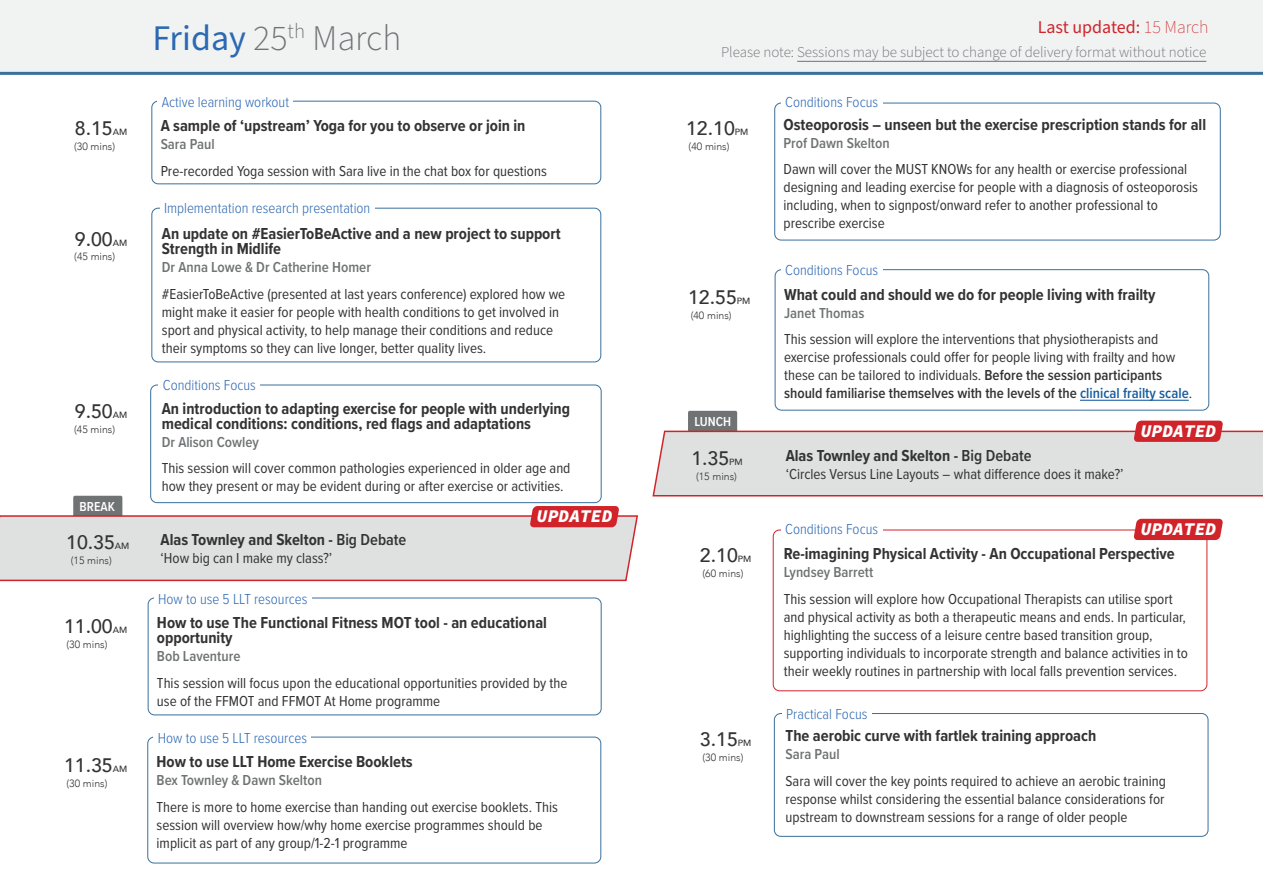
<style>
.page{position:relative;width:1263px;height:893px;background:#fff}
.page>*{position:absolute;margin:0;border:0;box-sizing:border-box;transform-origin:0 0}
.Session_Title{font:300 36px "Source Sans Pro";color:#6f7374}
.t1{font:500 19.5px "Avenir";color:#333}
.t2{font:italic 18px "Source Code Variable";color:#fff}
.Session_Title-2{font:18px "Source Sans Pro";color:#d1232a}
.t3{font:700 16.5px/15px "Proxima Nova Cond";color:#333}
.Session_Title-3{font:15px/18px "Proxima Nova Cond";color:#333}
.Session_Title-4{font:300 15px "Proxima Nova Cond";color:#2c68b3}
.Session_Title-5{font:600 15px "Proxima Nova Cond";color:#6f7374}
.Session_Title-6{font:300 15px "Source Sans Pro";color:#6f7374}
.t4{font:600 13.5px "Proxima Nova Cond";color:#fff}
.t5{font:300 10.5px "Avenir";color:#333}
.s1{font-size:9px}
.s2{font-weight:400;color:#2c68b3}
.s3{font-weight:200}
.s4{font-weight:600}
.s5{font-weight:600;color:#175d9e}
</style>
<div class="page">
<div style="left:0;top:0;width:1263px;height:74px;background:#f0f3f2"></div>
<div style="left:73px;top:496px;width:49px;height:24px;background:#6f7374;border-radius:2px"></div>
<div style="left:688px;top:411px;width:49px;height:24px;background:#6f7374;border-radius:2px"></div>
<div style="left:152px;top:101px;width:449px;height:83px;border:1px solid #38709c;border-radius:6px"></div>
<div style="left:158px;top:95px;width:135px;height:15px;background:#fff"></div>
<div style="left:152px;top:208px;width:449px;height:154px;border:1px solid #38709c;border-radius:6px"></div>
<div style="left:160px;top:201px;width:215px;height:14px;background:#fff"></div>
<div style="left:150px;top:385px;width:451px;height:118px;border:1px solid #38709c;border-radius:6px"></div>
<div style="left:159px;top:378px;width:101px;height:12px;background:#fff"></div>
<div style="left:148px;top:598px;width:453px;height:117px;border:1px solid #38709c;border-radius:6px"></div>
<div style="left:154px;top:592px;width:158px;height:16px;background:#fff"></div>
<div style="left:148px;top:737px;width:453px;height:126px;border:1px solid #38709c;border-radius:6px"></div>
<div style="left:154px;top:731px;width:157px;height:16px;background:#fff"></div>
<div style="left:773px;top:530px;width:434px;height:161px;border:1px solid #d1232a;border-radius:6px"></div>
<div style="left:774px;top:103px;width:446px;height:137px;border:1px solid #38709c;border-radius:6px"></div>
<div style="left:775px;top:269px;width:434px;height:141px;border:1px solid #38709c;border-radius:6px"></div>
<div style="left:774px;top:713px;width:434px;height:123px;border:1px solid #38709c;border-radius:6px"></div>
<hr style="left:1080px;top:400px;width:109px;height:1px;background:#175d9e">
<div style="left:781px;top:95px;width:101px;height:12px;background:#fff"></div>
<div style="left:781px;top:264px;width:101px;height:11px;background:#fff"></div>
<div style="left:781px;top:523px;width:101px;height:11px;background:#fff"></div>
<div style="left:782px;top:707px;width:90px;height:12px;background:#fff"></div>
<hr style="left:0;top:72px;width:1263px;height:3px;background:#38709c">
<hr style="left:797px;top:61px;width:409px;height:1px;background:#6f7374">
<div style="left:1133px;top:519px;width:90px;height:21px;background:#d1232a"></div>
<svg style="left:652px;top:421px;width:611px;height:76px;background:#dfd4d4"></svg>
<svg style="left:0;top:506px;width:638px;height:76px;background:#dfd4d4"></svg>
<p class="t1" style="left:75px;top:112px;width:54px">8.15<span class="s1">AM</span></p>
<p class="t5" style="left:74px;top:140px;width:42px">(30 mins)</p>
<p class="t1" style="left:75px;top:222px;width:54px">9.00<span class="s1">AM</span></p>
<p class="t5" style="left:74px;top:251px;width:42px">(45 mins)</p>
<p class="t1" style="left:75px;top:394px;width:54px">9.50<span class="s1">AM</span></p>
<p class="t5" style="left:74px;top:423px;width:42px">(45 mins)</p>
<p class="t4" style="left:80px;top:497px;width:37px">BREAK</p>
<p class="t1" style="left:66px;top:526px;width:65px">10.35<span class="s1">AM</span></p>
<p class="t5" style="left:71px;top:554px;width:42px">(15 mins)</p>
<p class="t1" style="left:64px;top:610px;width:65px">11.00<span class="s1">AM</span></p>
<p class="t5" style="left:67px;top:638px;width:42px">(30 mins)</p>
<p class="t1" style="left:64px;top:748px;width:65px">11.35<span class="s1">AM</span></p>
<p class="t5" style="left:67px;top:777px;width:42px">(30 mins)</p>
<p class="Session_Title" style="left:152px;top:14px;width:250px"><span class="s2">Friday</span> 25<sup>th</sup> March</p>
<p class="Session_Title-2" style="left:1038px;top:15px;width:172px">Last updated: <span class="s3">15 March</span></p>
<p class="Session_Title-6" style="left:721px;top:42px;width:487px">Please note: Sessions may be subject to change of delivery format without notice</p>
<p class="Session_Title-4" style="left:162px;top:91px;width:129px">Active learning workout</p>
<p class="t3" style="left:161px;top:118px;width:366px">A sample of ‘upstream’ Yoga for you to observe or join in</p>
<p class="Session_Title-5" style="left:161px;top:133px;width:56px">Sara Paul</p>
<p class="Session_Title-3" style="left:161px;top:161px;width:388px">Pre-recorded Yoga session with Sara live in the chat box for questions</p>
<p class="Session_Title-4" style="left:164px;top:197px;width:208px">Implementation research presentation</p>
<p class="t3" style="left:162px;top:226px;width:400px">An update on #EasierToBeActive and a new project to support<br>Strength in Midlife</p>
<p class="Session_Title-5" style="left:162px;top:256px;width:211px">Dr Anna Lowe &amp; Dr Catherine Homer</p>
<p class="Session_Title-3" style="left:162px;top:284px;width:405px">#EasierToBeActive (presented at last years conference) explored how we might make it easier for people with health conditions to get involved in sport and physical activity, to help manage their conditions and reduce their symptoms so they can live longer, better quality lives.</p>
<p class="Session_Title-4" style="left:163px;top:374px;width:94px">Conditions Focus</p>
<p class="t3" style="left:162px;top:400px;width:410px">An introduction to adapting exercise for people with underlying medical conditions: conditions, red flags and adaptations</p>
<p class="Session_Title-5" style="left:162px;top:431px;width:99px">Dr Alison Cowley</p>
<p class="Session_Title-3" style="left:162px;top:459px;width:410px">This session will cover common pathologies experienced in older age and how they present or may be evident during or after exercise or activities.</p>
<p class="t3" style="left:161px;top:532px;width:247px">Alas Townley and Skelton - <span class="s4">Big Debate</span></p>
<p class="Session_Title-3" style="left:161px;top:549px;width:173px">‘How big can I make my class?’</p>
<p class="Session_Title-4" style="left:158px;top:587px;width:151px">How to use 5 LLT resources</p>
<p class="t3" style="left:157px;top:615px;width:392px">How to use The Functional Fitness MOT tool - an educational opportunity</p>
<p class="Session_Title-5" style="left:157px;top:645px;width:85px">Bob Laventure</p>
<p class="Session_Title-3" style="left:157px;top:673px;width:412px">This session will focus upon the educational opportunities provided by the use of the FFMOT and FFMOT At Home programme</p>
<p class="Session_Title-4" style="left:158px;top:726px;width:151px">How to use 5 LLT resources</p>
<p class="t3" style="left:157px;top:754px;width:258px">How to use LLT Home Exercise Booklets</p>
<p class="Session_Title-5" style="left:157px;top:769px;width:167px">Bex Townley &amp; Dawn Skelton</p>
<p class="Session_Title-3" style="left:157px;top:797px;width:403px">There is more to home exercise than handing out exercise booklets. This session will overview how/why home exercise programmes should be implicit as part of any group/1-2-1 programme</p>
<p class="t2" style="left:537px;top:503px;width:77px">UPDATED</p>
<p class="Session_Title-4" style="left:785px;top:91px;width:94px">Conditions Focus</p>
<p class="t1" style="left:686px;top:112px;width:64px">12.10<span class="s1">PM</span></p>
<p class="t5" style="left:689px;top:140px;width:42px">(40 mins)</p>
<p class="t3" style="left:783px;top:117px;width:424px">Osteoporosis – unseen but the exercise prescription stands for all</p>
<p class="Session_Title-5" style="left:783px;top:132px;width:108px">Prof Dawn Skelton</p>
<p class="Session_Title-3" style="left:783px;top:160px;width:416px">Dawn will cover the MUST KNOWs for any health or exercise professional designing and leading exercise for people with a diagnosis of osteoporosis including, when to signpost/onward refer to another professional to prescribe exercise</p>
<p class="Session_Title-4" style="left:785px;top:259px;width:94px">Conditions Focus</p>
<p class="t1" style="left:688px;top:281px;width:64px">12.55<span class="s1">PM</span></p>
<p class="t5" style="left:691px;top:309px;width:42px">(40 mins)</p>
<p class="t3" style="left:784px;top:286px;width:373px">What could and should we do for people living with frailty</p>
<p class="Session_Title-5" style="left:784px;top:301px;width:82px">Janet Thomas</p>
<p class="Session_Title-3" style="left:784px;top:329px;width:410px">This session will explore the interventions that physiotherapists and exercise professionals could offer for people living with frailty and how these can be tailored to individuals. <span class="s4">Before the session participants should familiarise themselves with the levels of the</span> <span class="s5">clinical frailty scale</span>.</p>
<p class="t4" style="left:694px;top:412px;width:38px">LUNCH</p>
<p class="t2" style="left:1141px;top:418px;width:77px">UPDATED</p>
<p class="t1" style="left:691px;top:441px;width:53px">1.35<span class="s1">PM</span></p>
<p class="t5" style="left:696px;top:470px;width:42px">(15 mins)</p>
<p class="t3" style="left:786px;top:448px;width:247px">Alas Townley and Skelton - <span class="s4">Big Debate</span></p>
<p class="Session_Title-3" style="left:786px;top:464px;width:339px">‘Circles Versus Line Layouts – what difference does it make?’</p>
<p class="Session_Title-4" style="left:785px;top:518px;width:94px">Conditions Focus</p>
<p class="t2" style="left:1141px;top:516px;width:77px">UPDATED</p>
<p class="t1" style="left:700px;top:538px;width:53px">2.10<span class="s1">PM</span></p>
<p class="t5" style="left:702px;top:567px;width:42px">(60 mins)</p>
<p class="t3" style="left:784px;top:546px;width:392px">Re-imagining Physical Activity - An Occupational Perspective</p>
<p class="Session_Title-5" style="left:784px;top:561px;width:91px">Lyndsey Barrett</p>
<p class="Session_Title-3" style="left:784px;top:589px;width:406px">This session will explore how Occupational Therapists can utilise sport and physical activity as both a therapeutic means and ends. In particular, highlighting the success of a leisure centre based transition group, supporting individuals to incorporate strength and balance activities in to their weekly routines in partnership with local falls prevention services.</p>
<p class="Session_Title-4" style="left:786px;top:703px;width:83px">Practical Focus</p>
<p class="t1" style="left:700px;top:722px;width:53px">3.15<span class="s1">PM</span></p>
<p class="t5" style="left:702px;top:751px;width:42px">(30 mins)</p>
<p class="t3" style="left:785px;top:728px;width:312px">The aerobic curve with fartlek training approach</p>
<p class="Session_Title-5" style="left:785px;top:743px;width:56px">Sara Paul</p>
<p class="Session_Title-3" style="left:785px;top:771px;width:382px;text-align:justify">Sara will cover the key points required to achieve an aerobic training response whilst considering the essential balance considerations for upstream to downstream sessions for a range of older people</p>
</div>
